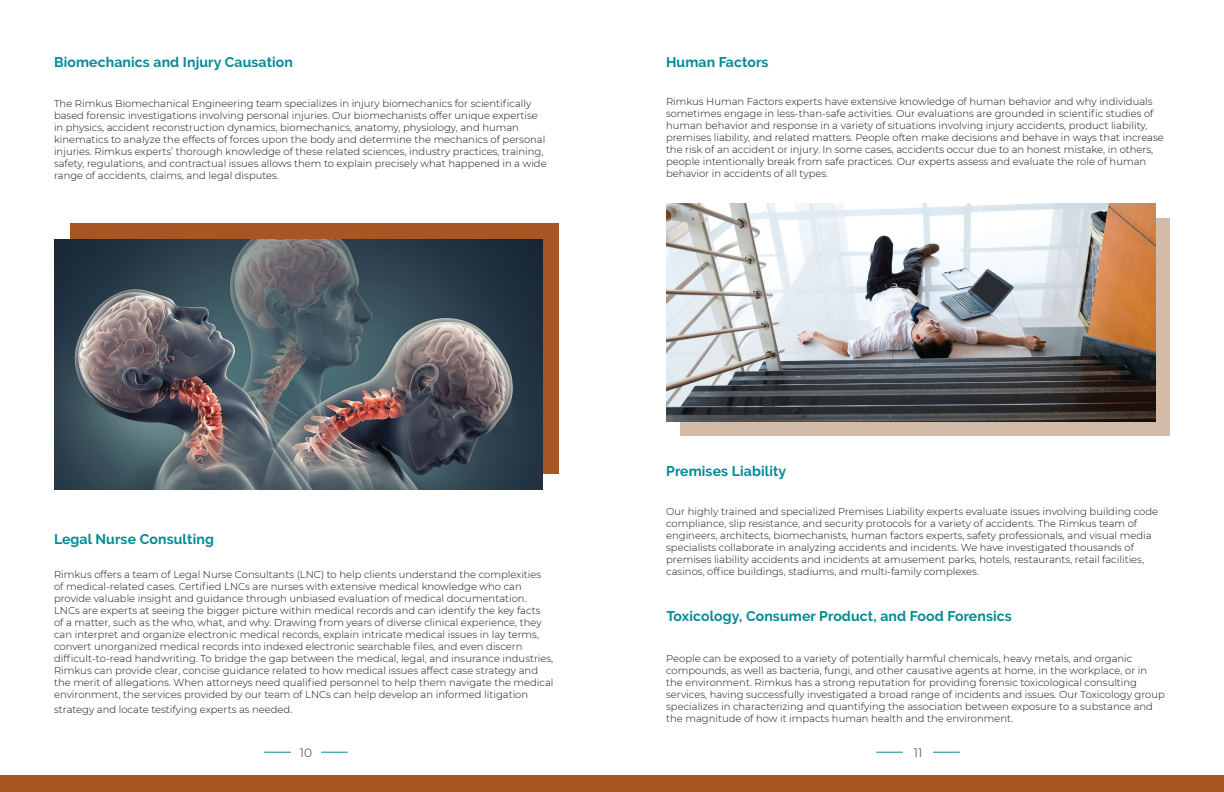
<style>
.page{position:relative;width:1224px;height:792px;background:#fff}
.page>*{position:absolute;margin:0;border:0;box-sizing:border-box;transform-origin:0 0}
.t1{font:700 14px "Raleway";letter-spacing:.01em;color:#038a96}
.t2{font:300 12px "Montserrat";color:#231f20}
.t3{font:300 10px/12px "Montserrat";color:#0e1419}
</style>
<div class="page">
<svg style="left:933px;top:752px;width:27px;height:1px"></svg>
<svg style="left:876px;top:752px;width:27px;height:1px"></svg>
<svg style="left:321px;top:752px;width:27px;height:1px"></svg>
<svg style="left:264px;top:752px;width:27px;height:1px"></svg>
<div style="left:70px;top:223px;width:489px;height:250px;background:#a65523"></div>
<img style="left:54px;top:240px;width:489px;height:250px">
<div style="left:0;top:776px;width:1224px;height:16px;background:#a65523"></div>
<div style="left:681px;top:219px;width:489px;height:217px;background:#d3bba8"></div>
<img style="left:666px;top:204px;width:489px;height:218px">
<h1 class="t1" style="left:54px;top:54px;width:240px">Biomechanics and Injury Causation</h1>
<p class="t3" style="left:54px;top:97px;width:494px">The Rimkus Biomechanical Engineering team specializes in injury biomechanics for scientifically based forensic investigations involving personal injuries. Our biomechanists offer unique expertise in physics, accident reconstruction dynamics, biomechanics, anatomy, physiology, and human kinematics to analyze the effects of forces upon the body and determine the mechanics of personal injuries. Rimkus experts’ thorough knowledge of these related sciences, industry practices, training, safety, regulations, and contractual issues allows them to explain precisely what happened in a wide range of accidents, claims, and legal disputes.</p>
<h1 class="t1" style="left:666px;top:54px;width:104px">Human Factors</h1>
<p class="t3" style="left:666px;top:95px;width:499px">Rimkus Human Factors experts have extensive knowledge of human behavior and why individuals sometimes engage in less-than-safe activities. Our evaluations are grounded in scientific studies of human behavior and response in a variety of situations involving injury accidents, product liability, premises liability, and related matters. People often make decisions and behave in ways that increase the risk of an accident or injury. In some cases, accidents occur due to an honest mistake, in others, people intentionally break from safe practices. Our experts assess and evaluate the role of human behavior in accidents of all types.</p>
<h1 class="t1" style="left:54px;top:531px;width:161px">Legal Nurse Consulting</h1>
<p class="t3" style="left:54px;top:568px;width:501px">Rimkus offers a team of Legal Nurse Consultants (LNC) to help clients understand the complexities<br>of medical-related cases. Certified LNCs are nurses with extensive medical knowledge who can provide valuable insight and guidance through unbiased evaluation of medical documentation.<br>LNCs are experts at seeing the bigger picture within medical records and can identify the key facts<br>of a matter, such as the who, what, and why. Drawing from years of diverse clinical experience, they can interpret and organize electronic medical records, explain intricate medical issues in lay terms, convert unorganized medical records into indexed electronic searchable files, and even discern difficult-to-read handwriting. To bridge the gap between the medical, legal, and insurance industries, Rimkus can provide clear, concise guidance related to how medical issues affect case strategy and the merit of allegations. When attorneys need qualified personnel to help them navigate the medical environment, the services provided by our team of LNCs can help develop an informed litigation</p>
<p class="t3" style="left:54px;top:703px;width:240px">strategy and locate testifying experts as needed.</p>
<h1 class="t1" style="left:666px;top:463px;width:122px">Premises Liability</h1>
<p class="t3" style="left:666px;top:505px;width:494px">Our highly trained and specialized Premises Liability experts evaluate issues involving building code compliance, slip resistance, and security protocols for a variety of accidents. The Rimkus team of engineers, architects, biomechanists, human factors experts, safety professionals, and visual media specialists collaborate in analyzing accidents and incidents. We have investigated thousands of premises liability accidents and incidents at amusement parks, hotels, restaurants, retail facilities, casinos, office buildings, stadiums, and multi-family complexes.</p>
<h1 class="t1" style="left:666px;top:608px;width:347px">Toxicology, Consumer Product, and Food Forensics</h1>
<p class="t3" style="left:666px;top:652px;width:500px">People can be exposed to a variety of potentially harmful chemicals, heavy metals, and organic compounds, as well as bacteria, fungi, and other causative agents at home, in the workplace, or in the environment. Rimkus has a strong reputation for providing forensic toxicological consulting services, having successfully investigated a broad range of incidents and issues. Our Toxicology group specializes in characterizing and quantifying the association between exposure to a substance and the magnitude of how it impacts human health and the environment.</p>
<p class="t2" style="left:300px;top:744px;width:14px">10</p>
<p class="t2" style="left:914px;top:744px;width:10px">11</p>
</div>
